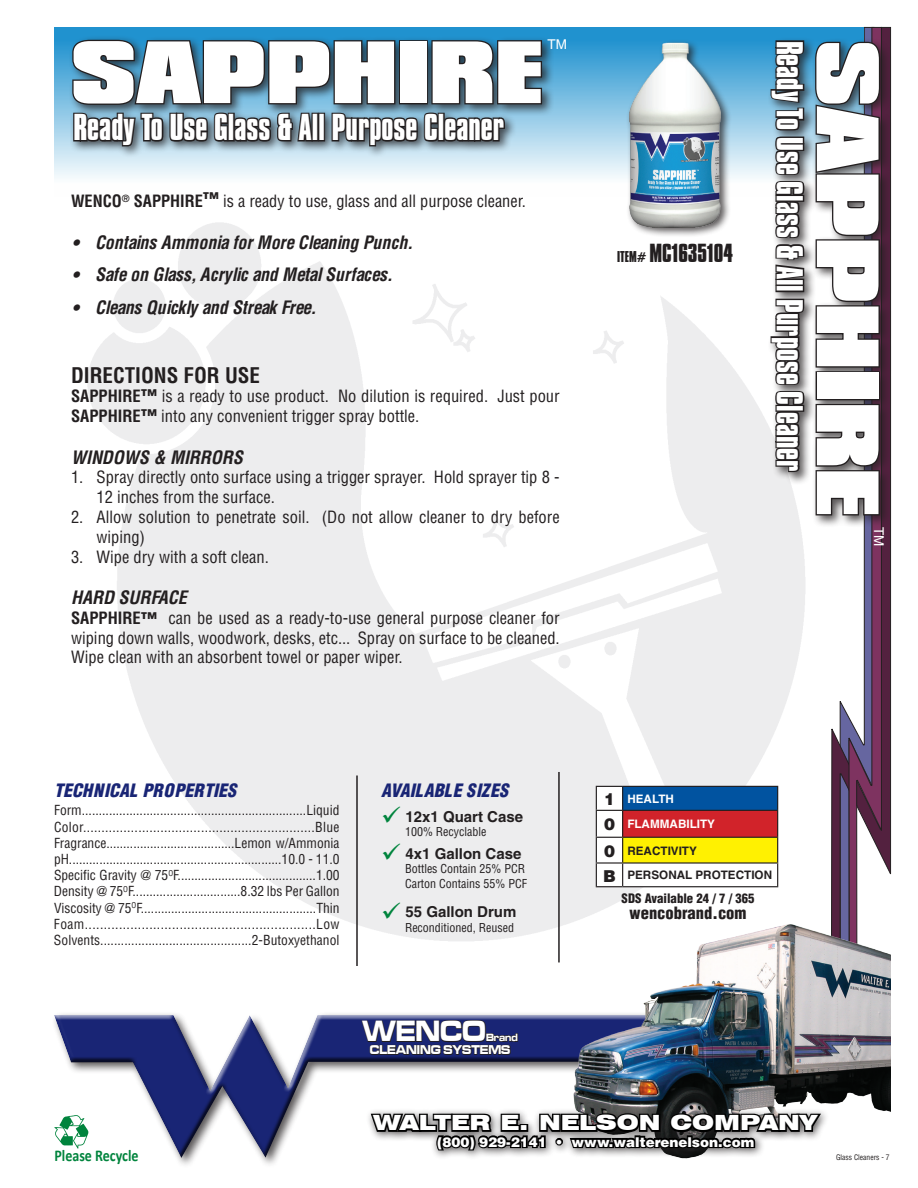
<style>
.page{position:relative;width:918px;height:1188px;background:#fff}
.page>*{position:absolute;margin:0;border:0;box-sizing:border-box;transform-origin:0 0}
.t1{font:900 75.9px "Compacta BT";color:#fff;scale:1.1 1}
.t2{font:900 75.9px "Compacta BT";color:#fff;scale:1.09 1}
.t3{font:700 32.25px "Compacta BT";color:#fff;scale:.93 1}
.t4{font:30.3px "Microgramma D Bold Exte";letter-spacing:-.005em;color:#fff;scale:.8 1}
.t5{font:700 22.5px "Compacta BT";color:#231f20;scale:.93 1}
.t6{font:900 expanded 21px "Swiss 721 BT";color:#fff}
.t7{font:700 21px "Switzerland Condensed";color:#231f20}
.t8{font:italic 700 18px "Switzerland Condensed";color:#231f20}
.t9{font:italic 900 18px "Switzerland Cond";color:#192575}
.t10{font:900 16.65px "Switzerland Cond";color:#231f20}
.t11{font:16.5px/19.8px "Switzerland Condensed";color:#231f20}
.t12{font:700 16.5px "Calibri";color:#00843d;scale:.85 1}
.t13{font:700 15px "Switzerland";color:#231f20}
.t14{font:13.5px/16.2px "Switzerland Condensed";letter-spacing:.005em;color:#231f20;text-align:justify}
.t15{font:900 13.5px "Switzerland";color:#fff}
.t16{font:13.5px "Switzerland";color:#fff}
.t17{font:13.2px "Microgramma D Bold Exte";color:#fff;scale:.8 1}
.t18{font:900 12.75px "Switzerland Cond";color:#231f20}
.t19{font:12px/14.4px "Switzerland Condensed";color:#231f20}
.t20{font:700 11.7px/24.8px "Switzerland";color:#231f20}
.t21{font:700 11.7px/25.5px "Switzerland";color:#fff}
.t22{font:10.8px "Microgramma D Bold Exte";letter-spacing:-.005em;color:#fff;scale:.8 1}
.t23{font:7.5px "Switzerland Condensed";color:#231f20}
.s1{font-weight:700}
.s2{font-family:"Helvetica Neue";font-weight:800;font-stretch:condensed}
.s3{font-size:13.5px}
.s4{color:#00843d}
.s5{font-weight:900;font-size:16.35px;color:#231f20}
.s6{font-weight:900;font-size:16.35px}
</style>
<div class="page">
<svg style="left:882px;top:27px;width:9px;height:848px;background:#522640"></svg>
<div style="left:54px;top:1014px;width:822px;height:145px;background:#231f20;opacity:.75"></div>
<img style="left:573px;top:929px;width:318px;height:230px">
<svg style="left:369px;top:1098px;width:455px;height:61px"></svg>
<img style="left:54px;top:1115px;width:34px;height:31px">
<div style="left:53px;top:1146px;width:88px;height:21px;background:#fff"></div>
<svg style="left:361px;top:1019px;width:158px;height:37px;background:#1c2359"></svg>
<img style="left:87px;top:222px;width:721px;height:727px">
<div style="left:55px;top:27px;width:809px;height:170px;background:linear-gradient(to bottom,#118bcc,#fff)"></div>
<div style="left:811px;top:38px;width:81px;height:490px;background:#231f20;opacity:.75"></div>
<svg style="left:814px;top:27px;width:68px;height:1033px"></svg>
<div style="left:68px;top:35px;width:486px;height:82px;background:#231f20;opacity:.75"></div>
<div style="left:767px;top:36px;width:50px;height:449px;background:#231f20;opacity:.75"></div>
<svg style="left:742px;top:39px;width:64px;height:242px"></svg>
<div style="left:775px;top:279px;width:29px;height:7px;border:3px solid #231f20"></div>
<div style="left:775px;top:285px;width:29px;height:7px;border:3px solid #231f20"></div>
<svg style="left:769px;top:297px;width:37px;height:176px;background:#727070"></svg>
<svg style="left:71px;top:38px;width:472px;height:138px;background:#607785"></svg>
<svg style="left:596px;top:786px;width:182px;height:101px"></svg>
<hr style="left:623px;top:810px;width:155px;height:1px;background:#231f20">
<hr style="left:356px;top:776px;width:2px;height:190px;background:#231f20">
<hr style="left:558px;top:772px;width:2px;height:190px;background:#231f20">
<div style="left:626px;top:39px;width:105px;height:199px;background:#231f20;opacity:.75"></div>
<img style="left:629px;top:41px;width:92px;height:171px">
<svg style="left:618px;top:212px;width:117px;height:64px"></svg>
<p class="t16" style="left:548px;top:36px;width:21px">TM</p>
<h1 class="t2" style="left:71px;top:27px;width:435px">SAPPHIRE</h1>
<h2 class="t3" style="left:809px;top:40px;width:465px;rotate:90deg">Ready To Use Glass &amp; All Purpose Cleaner</h2>
<h2 class="t3" style="left:73px;top:108px;width:465px">Ready To Use Glass &amp; All Purpose Cleaner</h2>
<p class="t11" style="left:71px;top:191px;width:456px"><span class="s1">WENCO</span><sup>®</sup> <span class="s1">SAPPHIRE</span><sup>™</sup> is a ready to use, glass and all purpose cleaner.</p>
<h3 class="t8" style="left:71px;top:231px;width:342px"><span class="s2">•</span> Contains Ammonia for More Cleaning Punch.</h3>
<h3 class="t8" style="left:71px;top:264px;width:322px"><span class="s2">•</span> Safe on Glass, Acrylic and Metal Surfaces.</h3>
<h3 class="t8" style="left:71px;top:296px;width:245px"><span class="s2">•</span> Cleans Quickly and Streak Free.</h3>
<h3 class="t5" style="left:617px;top:240px;width:126px"><span class="s3">ITEM#</span> MC1635104</h3>
<h3 class="t7" style="left:71px;top:362px;width:191px">DIRECTIONS FOR USE</h3>
<p class="t11" style="left:71px;top:386px;width:490px"><span class="s1">SAPPHIRE</span><span class="s2">™</span> is a ready to use product. No dilution is required. Just pour<br><span class="s1">SAPPHIRE</span><span class="s2">™</span> into any convenient trigger spray bottle.</p>
<h3 class="t8" style="left:71px;top:446px;width:173px">WINDOWS &amp; MIRRORS</h3>
<p class="t11" style="left:97px;top:467px;width:465px;text-indent:-25px">1. Spray directly onto surface using a trigger sprayer. Hold sprayer tip 8 -<br>12 inches from the surface.</p>
<p class="t11" style="left:97px;top:507px;width:465px;text-indent:-25px">2. Allow solution to penetrate soil. (Do not allow cleaner to dry before wiping)</p>
<p class="t11" style="left:71px;top:546px;width:199px">3. Wipe dry with a soft clean.</p>
<h3 class="t8" style="left:71px;top:587px;width:117px">HARD SURFACE</h3>
<p class="t11" style="left:71px;top:608px;width:490px;text-align:justify"><span class="s1">SAPPHIRE</span><span class="s2">™</span> can be used as a ready-to-use general purpose cleaner for wiping down walls, woodwork, desks, etc... Spray on surface to be cleaned.<br>Wipe clean with an absorbent towel or paper wiper.</p>
<h1 class="t1" style="left:893px;top:40px;width:435px;rotate:90deg">SAPPHIRE</h1>
<p class="t16" style="left:887px;top:526px;width:21px;rotate:90deg">TM</p>
<h3 class="t9" style="left:54px;top:779px;width:185px">TECHNICAL PROPERTIES</h3>
<h3 class="t9" style="left:381px;top:780px;width:130px">AVAILABLE SIZES</h3>
<p class="t14" style="left:54px;top:802px;width:287px">Form..................................................................Liquid Color...............................................................Blue Fragrance......................................Lemon w/Ammonia pH...............................................................10.0 - 11.0<br>Specific Gravity @ 75<sup>O</sup>F.........................................1.00<br>Density @ 75<sup>O</sup>F................................8.32 lbs Per Gallon Viscosity @ 75<sup>O</sup>F....................................................Thin Foam.............................................................Low Solvents............................................2-Butoxyethanol</p>
<p class="t13" style="left:381px;top:808px;width:144px"><span class="s4">✓</span> 12x1 Quart Case</p>
<p class="t19" style="left:405px;top:825px;width:83px">100% Recyclable</p>
<p class="t13" style="left:381px;top:844px;width:142px"><span class="s4">✓</span> 4x1 Gallon Case</p>
<p class="t19" style="left:405px;top:861px;width:124px">Bottles Contain 25% PCR<br>Carton Contains 55% PCF</p>
<p class="t13" style="left:381px;top:903px;width:137px"><span class="s4">✓</span> 55 Gallon Drum</p>
<p class="t19" style="left:405px;top:920px;width:111px">Reconditioned, Reused</p>
<h3 class="t4" style="left:363px;top:1011px;width:156px">WENCO</h3>
<p class="t22" style="left:486px;top:1030px;width:41px">Brand</p>
<p class="t17" style="left:370px;top:1041px;width:177px">CLEANING SYSTEMS</p>
<p class="t21" style="left:604px;top:786px;width:113px"><span class="s5">1</span> HEALTH<br><span class="s5">0</span> FLAMMABILITY</p>
<p class="t20" style="left:603px;top:838px;width:171px"><span class="s6">0</span> REACTIVITY<br><span class="s6">B</span> PERSONAL PROTECTION</p>
<p class="t18" style="left:622px;top:891px;width:134px">SDS Available 24 / 7 / 365</p>
<p class="t10" style="left:630px;top:902px;width:118px">wencobrand.com</p>
<p class="t12" style="left:54px;top:1145px;width:101px">Please Recycle</p>
<h3 class="t6" style="left:374px;top:1110px;width:445px">WALTER E. NELSON COMPANY</h3>
<p class="t15" style="left:437px;top:1133px;width:319px">(800) 929-2141 • www.walterenelson.com</p>
<p class="t23" style="left:836px;top:1153px;width:55px">Glass Cleaners - 7</p>
</div>
